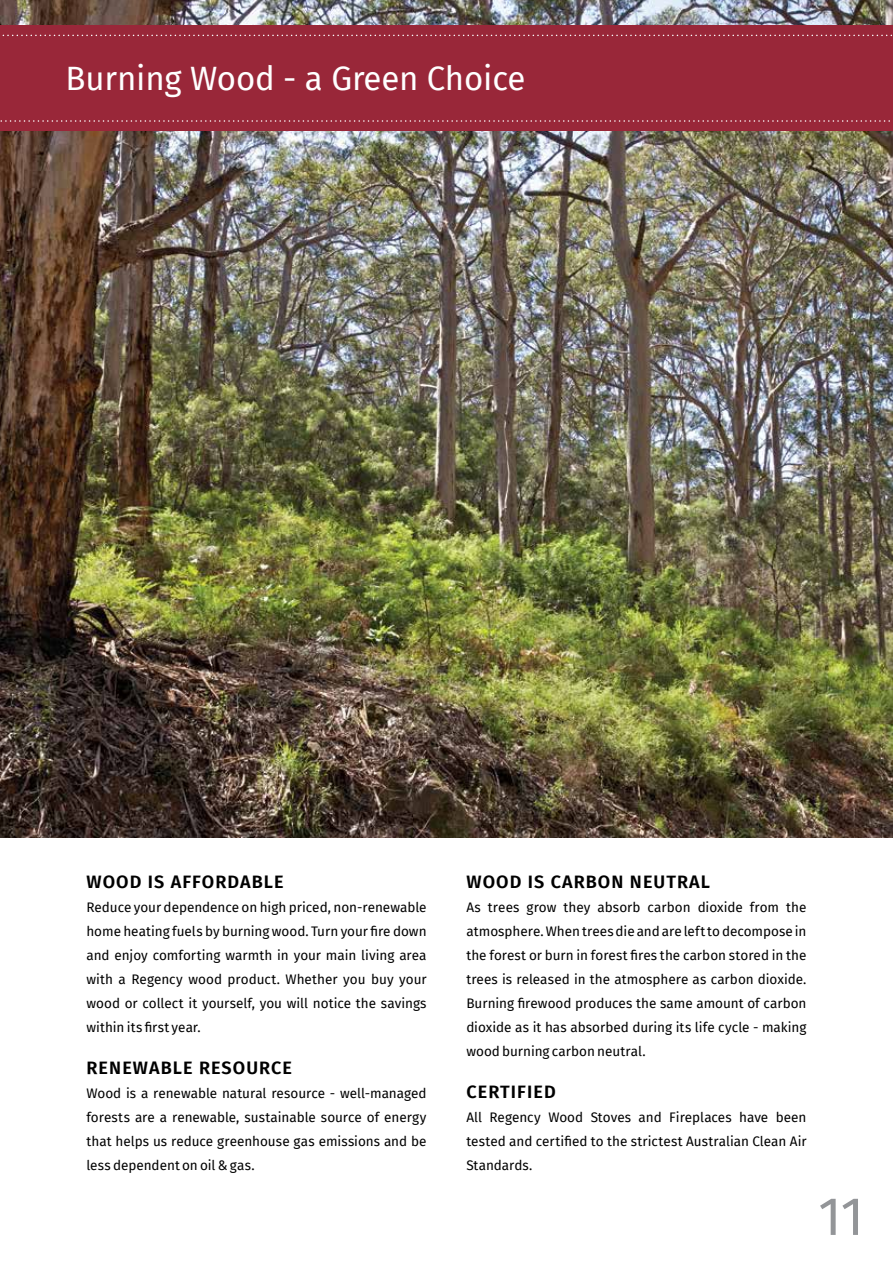
<style>
.page{position:relative;width:893px;height:1263px;background:#fff}
.page>*{position:absolute;margin:0;border:0;box-sizing:border-box;transform-origin:0 0}
.t1{font:54px "Fira Sans";color:#939598}
.t2{font:33px "Fira Sans";letter-spacing:-.005em;color:#fff}
.t3{font:600 18px "Fira Sans";letter-spacing:.06em;color:#000}
.t4{font:13.5px/24px "Fira Sans";color:#000;text-align:justify}
</style>
<div class="page">
<img style="left:0;top:0;width:893px;height:838px">
<div style="left:0;top:26px;width:893px;height:105px;background:#992739"></div>
<svg style="left:0;top:120px;width:890px;height:2px"></svg>
<svg style="left:2px;top:35px;width:890px;height:1px"></svg>
<h2 class="t2" style="left:66px;top:54px;width:461px">Burning Wood - a Green Choice</h2>
<h3 class="t3" style="left:87px;top:866px;width:199px">WOOD IS AFFORDABLE</h3>
<p class="t4" style="left:86px;top:894px;width:342px">Reduce your dependence on high priced, non-renewable home heating fuels by burning wood. Turn your fire down and enjoy comforting warmth in your main living area with a Regency wood product. Whether you buy your wood or collect it yourself, you will notice the savings within its first year.</p>
<h3 class="t3" style="left:87px;top:1052px;width:207px">RENEWABLE RESOURCE</h3>
<p class="t4" style="left:86px;top:1080px;width:342px">Wood is a renewable natural resource - well-managed forests are a renewable, sustainable source of energy that helps us reduce greenhouse gas emissions and be less dependent on oil &amp; gas.</p>
<h3 class="t3" style="left:466px;top:866px;width:245px">WOOD IS CARBON NEUTRAL</h3>
<p class="t4" style="left:466px;top:894px;width:342px">As trees grow they absorb carbon dioxide from the atmosphere. When trees die and are left to decompose in the forest or burn in forest fires the carbon stored in the trees is released in the atmosphere as carbon dioxide.<br>Burning firewood produces the same amount of carbon dioxide as it has absorbed during its life cycle - making wood burning carbon neutral.</p>
<h3 class="t3" style="left:466px;top:1076px;width:91px">CERTIFIED</h3>
<p class="t4" style="left:466px;top:1104px;width:342px">All Regency Wood Stoves and Fireplaces have been tested and certified to the strictest Australian Clean Air Standards.</p>
<h1 class="t1" style="left:818px;top:1175px;width:47px">11</h1>
</div>
